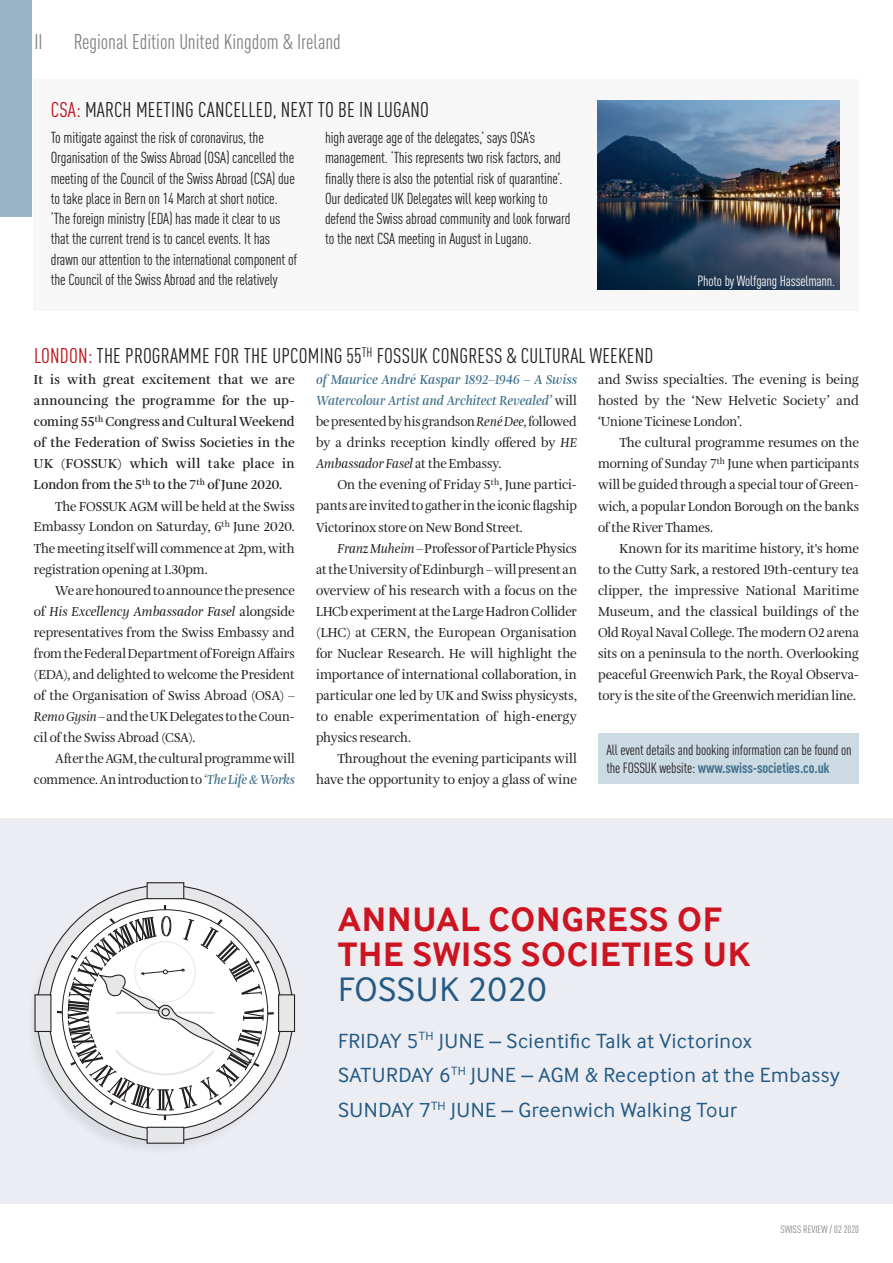
<style>
.page{position:relative;width:893px;height:1263px;background:#fff}
.page>*{position:absolute;margin:0;border:0;box-sizing:border-box;transform-origin:0 0}
.t1{font:700 35.25px/35.2px "Inter Face";letter-spacing:.025em;color:#cd1522}
.t2{font:35.25px "Inter Face";letter-spacing:.025em;color:#245a84}
.t3{font:21.3px/34.8px "Inter Face";letter-spacing:.025em;color:#245a84}
.t4{font:condensed 21px "DINOT";letter-spacing:.01em;color:#231f20}
.t5{font:condensed 21px "DINOT";color:#808285}
.t6{font:condensed 15.75px/20.2px "DINOT";letter-spacing:-.01em;color:#231f20}
.t7{font:condensed 14.7px/17.5px "DINOT";letter-spacing:-.01em;color:#231f20}
.t8{font:condensed 14.7px "DINOT";letter-spacing:-.01em;color:#fff}
.t9{font:13.5px/21px "Amalia Pro";letter-spacing:-.005em;color:#231f20;text-align:justify}
.t10{font:13.5px/21px "Amalia Pro";letter-spacing:-.005em;color:#231f20;text-align:justify;scale:.95 1}
.t11{font:600 13.5px "Amalia Pro";letter-spacing:.01em;color:#231f20}
.t12{font:13.5px "Amalia Pro";letter-spacing:-.005em;color:#231f20;scale:.94 1}
.t13{font:italic 13.5px "Amalia Pro";letter-spacing:.005em;color:#231f20}
.t14{font:600 13.5px "Amalia Pro";letter-spacing:.01em;color:#231f20;scale:.95 1}
.t15{font:600 13.5px "Amalia Pro";letter-spacing:-.01em;color:#231f20;scale:.95 1}
.t16{font:condensed 10.5px "DINOT";color:#808285}
.s1{color:#bb1018}
.s2{font-style:normal}
.s3{font-style:italic}
.s4{font-weight:600;font-style:italic;color:#41718c}
.s5{font-weight:700;color:#41718c}
</style>
<div class="page">
<div style="left:0;top:0;width:32px;height:216px;background:#99b3c6"></div>
<div style="left:34px;top:80px;width:825px;height:231px;background:#f7f7f8"></div>
<img style="left:598px;top:101px;width:241px;height:189px">
<div style="left:598px;top:733px;width:261px;height:50px;background:#ccdae4"></div>
<div style="left:0;top:821px;width:893px;height:382px;background:#ebedf2"></div>
<img style="left:33px;top:1012px;width:162px;height:136px">
<svg style="left:36px;top:945px;width:257px;height:197px"></svg>
<svg style="left:55px;top:882px;width:219px;height:238px"></svg>
<div style="left:147px;top:883px;width:37px;height:15px;background:#e6e7e9"></div>
<div style="left:147px;top:882px;width:37px;height:17px;border:1px solid #231f20"></div>
<div style="left:147px;top:1127px;width:37px;height:16px;background:#e6e7e9"></div>
<div style="left:147px;top:1127px;width:37px;height:17px;border:1px solid #231f20"></div>
<div style="left:279px;top:995px;width:15px;height:36px;background:#e6e7e9"></div>
<div style="left:278px;top:994px;width:17px;height:38px;border:1px solid #231f20"></div>
<div style="left:35px;top:995px;width:16px;height:36px;background:#e6e7e9"></div>
<h3 class="t5" style="left:35px;top:30px;width:10px">II</h3>
<h3 class="t5" style="left:74px;top:30px;width:269px">Regional Edition United Kingdom &amp; Ireland</h3>
<h3 class="t4" style="left:51px;top:97px;width:380px"><span class="s1">CSA:</span> MARCH MEETING CANCELLED, NEXT TO BE IN LUGANO</h3>
<p class="t6" style="left:51px;top:127px;width:248px">To mitigate against the risk of coronavirus, the Organisation of the Swiss Abroad (OSA) cancelled the meeting of the Council of the Swiss Abroad (CSA) due to take place in Bern on 14 March at short notice. ‘The foreign ministry (EDA) has made it clear to us that the current trend is to cancel events. It has drawn our attention to the international component of the Council of the Swiss Abroad and the relatively</p>
<p class="t6" style="left:325px;top:127px;width:247px">high average age of the delegates,’ says OSA’s management. ‘This represents two risk factors, and finally there is also the potential risk of quarantine’.<br>Our dedicated UK Delegates will keep working to defend the Swiss abroad community and look forward to the next CSA meeting in August in Lugano.</p>
<h3 class="t4" style="left:34px;top:344px;width:621px"><span class="s1">LONDON:</span> THE PROGRAMME FOR THE UPCOMING 55<sup>TH</sup> FOSSUK CONGRESS &amp; CULTURAL WEEKEND</h3>
<p class="t8" style="left:697px;top:272px;width:139px">Photo by Wolfgang Hasselmann.</p>
<p class="t11" style="left:34px;top:372px;width:262px">It is with great excitement that we are</p>
<p class="t11" style="left:34px;top:393px;width:262px">announcing the programme for the up-</p>
<p class="t14" style="left:34px;top:414px;width:276px">coming 55<sup>th</sup> Congress and Cultural Weekend</p>
<p class="t11" style="left:34px;top:435px;width:262px">of the Federation of Swiss Societies in the</p>
<p class="t11" style="left:34px;top:456px;width:262px">UK (FOSSUK) which will take place in</p>
<p class="t15" style="left:34px;top:477px;width:263px">London from the 5<sup>th</sup> to the 7<sup>th</sup> of June 2020.</p>
<p class="t10" style="left:55px;top:496px;width:254px">The FOSSUK AGM will be held at the Swiss</p>
<p class="t9" style="left:34px;top:517px;width:262px">Embassy London on Saturday, 6<sup>th</sup> June 2020.</p>
<p class="t10" style="left:34px;top:538px;width:276px">The meeting itself will commence at 2pm, with</p>
<p class="t10" style="left:34px;top:559px;width:184px">registration opening at 1.30pm.</p>
<p class="t10" style="left:55px;top:580px;width:254px">We are honoured to announce the presence</p>
<p class="t13" style="left:34px;top:603px;width:262px"><span class="s2">of</span> His Excellency Ambassador Fasel <span class="s2">alongside</span></p>
<p class="t9" style="left:34px;top:622px;width:262px">representatives from the Swiss Embassy and</p>
<p class="t10" style="left:34px;top:643px;width:276px">from the Federal Department of Foreign Affairs</p>
<p class="t10" style="left:34px;top:664px;width:276px">(EDA), and delighted to welcome the President</p>
<p class="t9" style="left:34px;top:685px;width:262px">of the Organisation of Swiss Abroad (OSA) –</p>
<p class="t12" style="left:34px;top:708px;width:279px"><span class="s3">Remo Gysin</span> – and the UK Delegates to the Coun-</p>
<p class="t10" style="left:34px;top:727px;width:171px">cil of the Swiss Abroad (CSA).</p>
<p class="t12" style="left:55px;top:750px;width:256px">After the AGM, the cultural programme will</p>
<p class="t12" style="left:34px;top:771px;width:279px">commence. An introduction to <span class="s4">‘The Life &amp; Works</span></p>
<p class="t10" style="left:316px;top:370px;width:276px"><span class="s4">of Maurice André Kaspar 1892–1946 – A Swiss Watercolour Artist and Architect Revealed’</span> will be presented by his grandson <span class="s3">René Dee,</span> followed by a drinks reception kindly offered by <span class="s3">HE Ambassador Fasel</span> at the Embassy.</p>
<p class="t9" style="left:316px;top:475px;width:262px;text-indent:21px">On the evening of Friday 5<sup>th</sup>, June partici&shy;pants are invited to gather in the iconic flagship Victorinox store on New Bond Street.</p>
<p class="t10" style="left:316px;top:538px;width:276px;text-indent:21px"><span class="s3">Franz Muheim</span> – Professor of Particle Physics at the University of Edinburgh – will present an overview of his research with a focus on the LHCb experiment at the Large Hadron Collider (LHC) at CERN, the European Organisation for Nuclear Research. He will highlight the importance of international collaboration, in particular one led by UK and Swiss physicysts, to enable experimentation of high-energy physics research.</p>
<p class="t9" style="left:316px;top:748px;width:262px;text-align:right">Throughout the evening participants will have the opportunity to enjoy a glass of wine</p>
<p class="t9" style="left:598px;top:370px;width:262px">and Swiss specialties. The evening is being hosted by the ‘New Helvetic Society’ and ‘Unione Ticinese London’.</p>
<p class="t9" style="left:598px;top:433px;width:262px;text-indent:21px">The cultural programme resumes on the morning of Sunday 7<sup>th</sup> June when participants will be guided through a special tour of Green&shy;wich, a popular London Borough on the banks of the River Thames.</p>
<p class="t9" style="left:598px;top:538px;width:262px;text-indent:21px">Known for its maritime history, it's home to the Cutty Sark, a restored 19th-century tea clipper, the impressive National Maritime Museum, and the classical buildings of the Old Royal Naval College. The modern O2 arena sits on a peninsula to the north. Overlooking peaceful Greenwich Park, the Royal Observa&shy;tory is the site of the Greenwich meridian line.</p>
<p class="t7" style="left:606px;top:741px;width:247px">All event details and booking information can be found on the FOSSUK website: <span class="s5">www.swiss-societies.co.uk</span></p>
<h1 class="t1" style="left:338px;top:901px;width:414px">ANNUAL CONGRESS OF<br>THE SWISS SOCIETIES UK</h1>
<h1 class="t2" style="left:338px;top:969px;width:210px">FOSSUK 2020</h1>
<h2 class="t3" style="left:338px;top:1023px;width:503px">FRIDAY 5<sup>TH</sup> JUNE – Scientific Talk at Victorinox<br>SATURDAY 6<sup>TH</sup> JUNE – AGM &amp; Reception at the Embassy<br>SUNDAY 7<sup>TH</sup> JUNE – Greenwich Walking Tour</h2>
<p class="t16" style="left:780px;top:1223px;width:80px">SWISS REVIEW / 02 2020</p>
</div>
